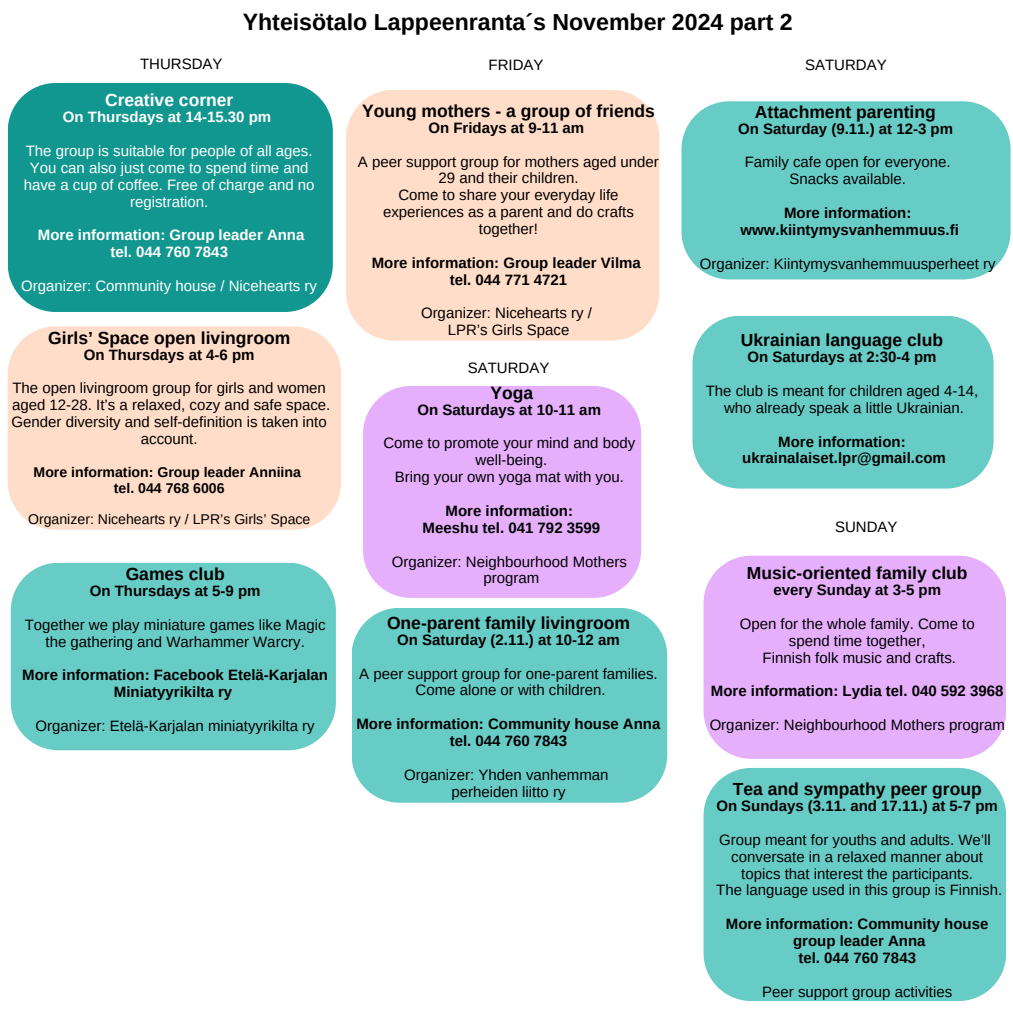
<style>
.page{position:relative;width:1013px;height:1013px;background:#fff}
.page>*{position:absolute;margin:0;border:0;box-sizing:border-box;transform-origin:0 0}
.t1{font:700 23.12px "Arimo";color:#000}
.t2{font:700 17.5px "Arimo";color:#000}
.t3{font:700 17.5px "Arimo";color:#fff}
.t4{font:15px/16.9px "Arimo";color:#000;text-align:center}
.t5{font:700 15px/16.9px "Arimo";color:#000;text-align:center}
.t6{font:15px/16.9px "Arimo";color:#fff;text-align:center}
.t7{font:700 15px/16.9px "Arimo";color:#fff;text-align:center}
.t8{font:700 14.12px/16px "Arimo";color:#000;text-align:center}
.t9{font:14.12px "Arimo";color:#000}
</style>
<div class="page">
<div style="left:8px;top:83px;width:325px;height:229px;background:#11978f"></div>
<div style="left:8px;top:326px;width:333px;height:204px;background:#ffddc8"></div>
<div style="left:11px;top:563px;width:325px;height:187px;background:#68ccc6"></div>
<div style="left:346px;top:90px;width:313px;height:250px;background:#ffddc8"></div>
<div style="left:363px;top:386px;width:278px;height:212px;background:#e6affc"></div>
<div style="left:692px;top:316px;width:301px;height:172px;background:#68ccc6"></div>
<div style="left:681px;top:101px;width:329px;height:178px;background:#68ccc6"></div>
<div style="left:703px;top:555px;width:303px;height:203px;background:#e6affc"></div>
<div style="left:703px;top:768px;width:302px;height:233px;background:#68ccc6"></div>
<div style="left:352px;top:608px;width:315px;height:194px;background:#68ccc6"></div>
<p class="t1" style="left:243px;top:9px;width:551px">Yhteisötalo Lappeenranta´s November 2024 part 2</p>
<p class="t4" style="left:140px;top:55px;width:84px">THURSDAY</p>
<h2 class="t4" style="left:488px;top:56px;width:56px">FRIDAY</h2>
<p class="t4" style="left:805px;top:56px;width:83px">SATURDAY</p>
<h4 class="t3" style="left:105px;top:90px;width:130px">Creative corner</h4>
<h4 class="t7" style="left:63px;top:108px;width:210px">On Thursdays at 14-15.30 pm</h4>
<p class="t6" style="left:24px;top:142px;width:292px">The group is suitable for people of all ages.<br>You can also just come to spend time and have a cup of coffee. Free of charge and no registration.</p>
<p class="t7" style="left:38px;top:227px;width:268px">More information: Group leader Anna tel. 044 760 7843</p>
<h4 class="t6" style="left:21px;top:277px;width:297px">Organizer: Community house / Nicehearts ry</h4>
<h1 class="t2" style="left:48px;top:328px;width:244px">Girls’ Space open livingroom</h1>
<h1 class="t5" style="left:84px;top:347px;width:172px">On Thursdays at 4-6 pm</h1>
<h3 class="t4" style="left:12px;top:379px;width:315px">The open livingroom group for girls and women</h3>
<h3 class="t4" style="left:12px;top:396px;width:320px">aged 12-28. It’s a relaxed, cozy and safe space.<br>Gender diversity and self-definition is taken into account.</h3>
<h3 class="t8" style="left:34px;top:464px;width:269px">More information: Group leader Anniina tel. 044 768 6006</h3>
<h4 class="t9" style="left:28px;top:511px;width:284px">Organizer: Nicehearts ry / LPR’s Girls’ Space</h4>
<p class="t2" style="left:126px;top:564px;width:101px">Games club</p>
<p class="t5" style="left:90px;top:582px;width:172px">On Thursdays at 5-9 pm</p>
<h4 class="t4" style="left:25px;top:616px;width:302px">Together we play miniature games like Magic the gathering and Warhammer Warcry.</h4>
<p class="t5" style="left:22px;top:666px;width:307px">More information: Facebook Etelä-Karjalan<br>Miniatyyrikilta ry</p>
<h2 class="t4" style="left:36px;top:717px;width:281px">Organizer: Etelä-Karjalan miniatyyrikilta ry</h2>
<p class="t2" style="left:362px;top:101px;width:294px">Young mothers - a group of friends</p>
<p class="t5" style="left:428px;top:119px;width:157px">On Fridays at 9-11 am</p>
<p class="t4" style="left:358px;top:153px;width:302px">A peer support group for mothers aged under<br>29 and their children.</p>
<h4 class="t4" style="left:383px;top:187px;width:252px">Come to share your everyday life experiences as a parent and do crafts together!</h4>
<p class="t5" style="left:372px;top:254px;width:270px">More information: Group leader Vilma tel. 044 771 4721</p>
<h4 class="t4" style="left:421px;top:305px;width:172px">Organizer: Nicehearts ry /</h4>
<p class="t4" style="left:447px;top:322px;width:123px">LPR’s Girls Space</p>
<h4 class="t4" style="left:467px;top:359px;width:83px">SATURDAY</h4>
<h4 class="t2" style="left:490px;top:383px;width:44px">Yoga</h4>
<h4 class="t5" style="left:417px;top:401px;width:185px">On Saturdays at 10-11 am</h4>
<p class="t4" style="left:383px;top:435px;width:253px">Come to promote your mind and body</p>
<h2 class="t4" style="left:475px;top:451px;width:73px">well-being.</h2>
<p class="t4" style="left:395px;top:468px;width:231px">Bring your own yoga mat with you.</p>
<p class="t5" style="left:422px;top:502px;width:179px">More information:<br>Meeshu tel. 041 792 3599</p>
<h4 class="t4" style="left:392px;top:553px;width:237px">Organizer: Neighbourhood Mothers</h4>
<p class="t4" style="left:483px;top:570px;width:57px">program</p>
<h4 class="t2" style="left:387px;top:613px;width:244px">One-parent family livingroom</h4>
<h4 class="t5" style="left:397px;top:631px;width:224px">On Saturday (2.11.) at 10-12 am</h4>
<p class="t4" style="left:359px;top:665px;width:300px">A peer support group for one-parent families.</p>
<p class="t4" style="left:415px;top:681px;width:191px">Come alone or with children.</p>
<p class="t5" style="left:356px;top:715px;width:305px">More information: Community house Anna tel. 044 760 7843</p>
<p class="t4" style="left:404px;top:766px;width:206px">Organizer: Yhden vanhemman</p>
<h4 class="t4" style="left:451px;top:783px;width:116px">perheiden liitto ry</h4>
<p class="t2" style="left:755px;top:102px;width:182px">Attachment parenting</p>
<p class="t5" style="left:738px;top:120px;width:216px">On Saturday (9.11.) at 12-3 pm</p>
<p class="t4" style="left:744px;top:154px;width:207px">Family cafe open for everyone.<br>Snacks available.</p>
<p class="t5" style="left:740px;top:204px;width:220px">More information: www.kiintymysvanhemmuus.fi</p>
<h4 class="t4" style="left:699px;top:255px;width:297px">Organizer: Kiintymysvanhemmuusperheet ry</h4>
<p class="t2" style="left:741px;top:330px;width:204px">Ukrainian language club</p>
<p class="t5" style="left:747px;top:348px;width:191px">On Saturdays at 2:30-4 pm</p>
<p class="t4" style="left:705px;top:382px;width:274px">The club is meant for children aged 4-14,</p>
<h4 class="t4" style="left:724px;top:399px;width:241px">who already speak a little Ukrainian.</h4>
<h3 class="t5" style="left:742px;top:433px;width:205px">More information: ukrainalaiset.lpr@gmail.com</h3>
<p class="t4" style="left:835px;top:518px;width:64px">SUNDAY</p>
<p class="t2" style="left:747px;top:563px;width:222px">Music-oriented family club</p>
<p class="t5" style="left:773px;top:581px;width:169px">every Sunday at 3-5 pm</p>
<p class="t4" style="left:739px;top:615px;width:236px">Open for the whole family. Come to</p>
<h3 class="t4" style="left:789px;top:632px;width:138px">spend time together,</h3>
<h2 class="t4" style="left:762px;top:649px;width:195px">Finnish folk music and crafts.</h2>
<p class="t5" style="left:711px;top:682px;width:294px">More information: Lydia tel. 040 592 3968</p>
<p class="t4" style="left:709px;top:716px;width:297px">Organizer: Neighbourhood Mothers program</p>
<p class="t2" style="left:732px;top:779px;width:250px">Tea and sympathy peer group</p>
<p class="t5" style="left:716px;top:797px;width:283px">On Sundays (3.11. and 17.11.) at 5-7 pm</p>
<h4 class="t4" style="left:719px;top:831px;width:273px">Group meant for youths and adults. We’ll</h4>
<p class="t4" style="left:731px;top:848px;width:253px">conversate in a relaxed manner about</p>
<h2 class="t4" style="left:741px;top:864px;width:233px">topics that interest the participants.</h2>
<p class="t4" style="left:716px;top:881px;width:287px">The language used in this group is Finnish.</p>
<p class="t5" style="left:726px;top:915px;width:264px">More information: Community house group leader Anna<br>tel. 044 760 7843</p>
<h4 class="t4" style="left:762px;top:983px;width:191px">Peer support group activities</h4>
</div>
